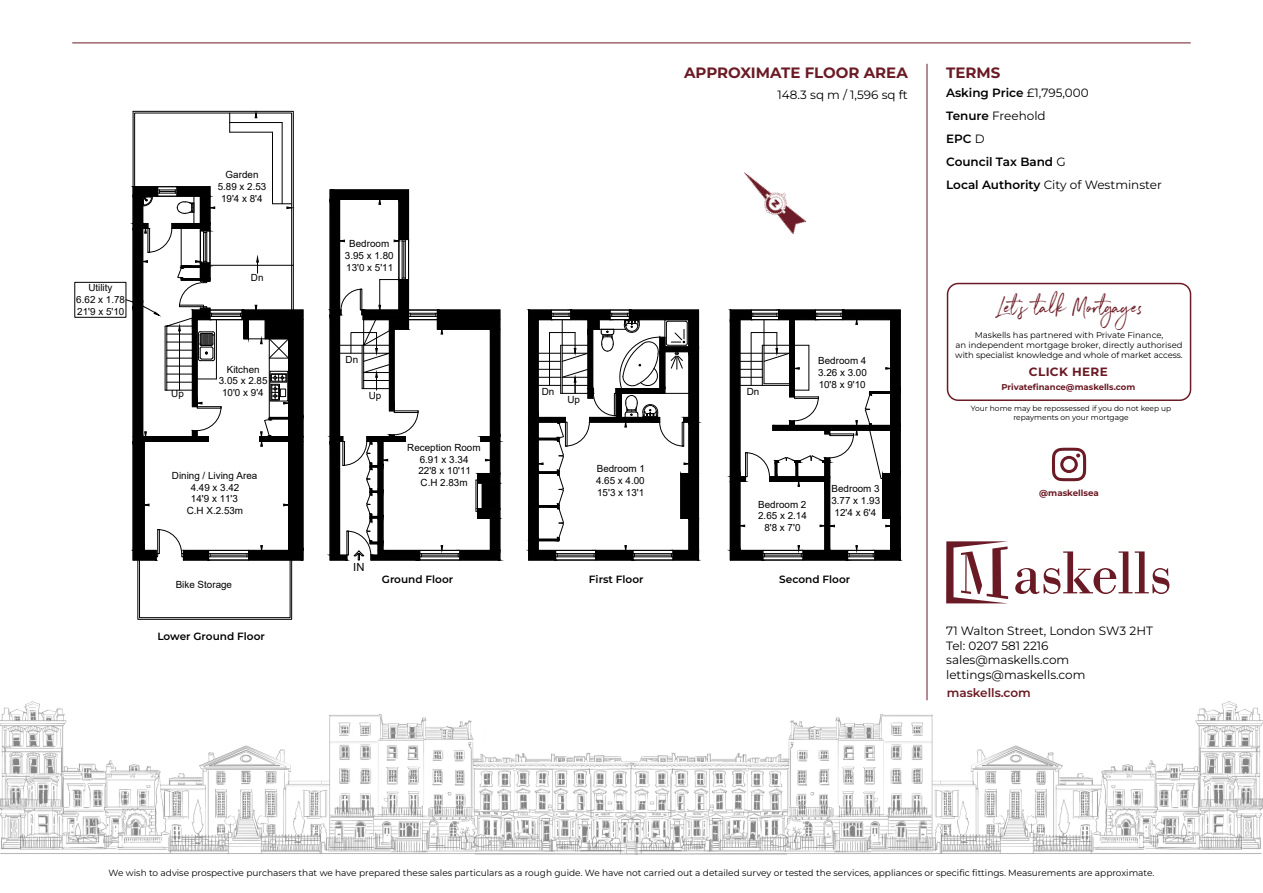
<style>
.page{position:relative;width:1263px;height:893px;background:#fff}
.page>*{position:absolute;margin:0;border:0;box-sizing:border-box;transform-origin:0 0}
.t1{font:25.35px "Northwell";color:#6b1b25}
.t2{font:700 15px "Montserrat";color:#6b1b25}
.t3{font:12px/14.4px "Montserrat";color:#000}
.t4{font:600 12px/23px "Montserrat";color:#000}
.t5{font:600 12px "Montserrat";color:#6b1b25}
.t6{font:700 12px "Montserrat";letter-spacing:.03em;color:#6b1b25}
.t7{font:11.25px "Arial";color:#000}
.t8{font:600 10.5px "Montserrat";color:#000}
.t9{font:9.9px/11.9px "Arial";color:#000;text-align:center}
.t10{font:9px "Montserrat";color:#000}
.t11{font:700 8.7px "Montserrat";color:#6b1b25}
.t12{font:8.4px/10.2px "Montserrat";color:#000;text-align:center}
.t13{font:700 8.4px "Montserrat";color:#6b1b25}
.t14{font:7.5px/9px "Montserrat";color:#000;text-align:center}
.s1{font-weight:400}
.s2{font-family:"Northwell Alt"}
</style>
<div class="page">
<svg style="left:74px;top:110px;width:829px;height:510px"></svg>
<img style="left:0;top:697px;width:1263px;height:158px">
<hr style="left:927px;top:64px;width:1px;height:636px;background:#6b1b25">
<hr style="left:72px;top:43px;width:1119px;height:1px;background:#6b1b25">
<img style="left:736px;top:162px;width:74px;height:75px">
<svg style="left:1015px;top:551px;width:154px;height:43px"></svg>
<svg style="left:946px;top:541px;width:62px;height:62px"></svg>
<svg style="left:1052px;top:448px;width:34px;height:33px"></svg>
<div style="left:947px;top:283px;width:244px;height:118px;border:2px solid #6b1b25;border-radius:11px"></div>
<p class="t9" style="left:76px;top:282px;width:50px">Utility<br>6.62 x 1.78<br>21'9 x 5'10</p>
<p class="t9" style="left:218px;top:169px;width:50px">Garden<br>5.89 x 2.53<br>19'4 x 8'4</p>
<p class="t9" style="left:171px;top:388px;width:14px">Up</p>
<p class="t9" style="left:251px;top:272px;width:14px">Dn</p>
<p class="t9" style="left:219px;top:363px;width:50px">Kitchen<br>3.05 x 2.85<br>10'0 x 9'4</p>
<p class="t9" style="left:172px;top:469px;width:87px">Dining / Living Area<br>4.49 x 3.42<br>14'9 x 11'3<br>C.H X.2.53m</p>
<p class="t9" style="left:176px;top:579px;width:58px">Bike Storage</p>
<p class="t8" style="left:157px;top:628px;width:109px">Lower Ground Floor</p>
<p class="t9" style="left:345px;top:237px;width:50px">Bedroom<br>3.95 x 1.80<br>13'0 x 5'11</p>
<p class="t9" style="left:346px;top:353px;width:14px">Dn</p>
<p class="t9" style="left:369px;top:389px;width:14px">Up</p>
<p class="t9" style="left:407px;top:441px;width:75px">Reception Room<br>6.91 x 3.34<br>22'8 x 10'11<br>C.H 2.83m</p>
<p class="t7" style="left:353px;top:559px;width:13px">IN</p>
<h2 class="t2" style="left:684px;top:62px;width:225px">APPROXIMATE FLOOR AREA</h2>
<p class="t3" style="left:777px;top:87px;width:132px">148.3 sq m / 1,596 sq ft</p>
<p class="t9" style="left:542px;top:385px;width:14px">Dn</p>
<p class="t9" style="left:747px;top:385px;width:14px">Dn</p>
<p class="t9" style="left:567px;top:393px;width:14px">Up</p>
<p class="t9" style="left:818px;top:355px;width:50px;text-align:justify">Bedroom 4<br>3.26 x 3.00<br>10'8 x 9'10</p>
<p class="t9" style="left:596px;top:463px;width:50px;text-align:justify">Bedroom 1<br>4.65 x 4.00<br>15'3 x 13'1</p>
<p class="t9" style="left:758px;top:498px;width:50px">Bedroom 2<br>2.65 x 2.14<br>8'8 x 7'0</p>
<p class="t9" style="left:831px;top:483px;width:50px">Bedroom 3<br>3.77 x 1.93<br>12'4 x 6'4</p>
<p class="t8" style="left:382px;top:571px;width:73px">Ground Floor</p>
<p class="t8" style="left:589px;top:571px;width:56px">First Floor</p>
<p class="t8" style="left:779px;top:571px;width:72px">Second Floor</p>
<h2 class="t2" style="left:946px;top:62px;width:56px">TERMS</h2>
<p class="t4" style="left:946px;top:81px;width:217px">Asking Price <span class="s1">£1,795,000<br></span>Tenure <span class="s1">Freehold<br></span>EPC <span class="s1">D<br></span>Council Tax Band <span class="s1">G<br></span>Local Authority <span class="s1">City of Westminster</span></p>
<h1 class="t1" style="left:999px;top:288px;width:145px">Let’s talk Mortga<span class="s2">g</span>e<span class="s2">s</span></h1>
<p class="t12" style="left:955px;top:330px;width:229px">Maskells has partnered with Private Finance,<br>an independent mortgage broker, directly authorised with specialist knowledge and whole of market access.</p>
<p class="t6" style="left:1029px;top:363px;width:80px">CLICK HERE</p>
<p class="t13" style="left:1001px;top:380px;width:135px">Privatefinance@maskells.com</p>
<p class="t14" style="left:971px;top:404px;width:202px">Your home may be repossessed if you do not keep up repayments on your mortgage</p>
<p class="t11" style="left:1039px;top:487px;width:61px">@maskellsea</p>
<p class="t3" style="left:946px;top:624px;width:208px">71 Walton Street, London SW3 2HT<br>Tel: 0207 581 2216 sales@maskells.com lettings@maskells.com</p>
<p class="t5" style="left:947px;top:685px;width:86px">maskells.com</p>
<p class="t10" style="left:109px;top:866px;width:1047px">We wish to advise prospective purchasers that we have prepared these sales particulars as a rough guide. We have not carried out a detailed survey or tested the services, appliances or specific fittings. Measurements are approximate.</p>
</div>
